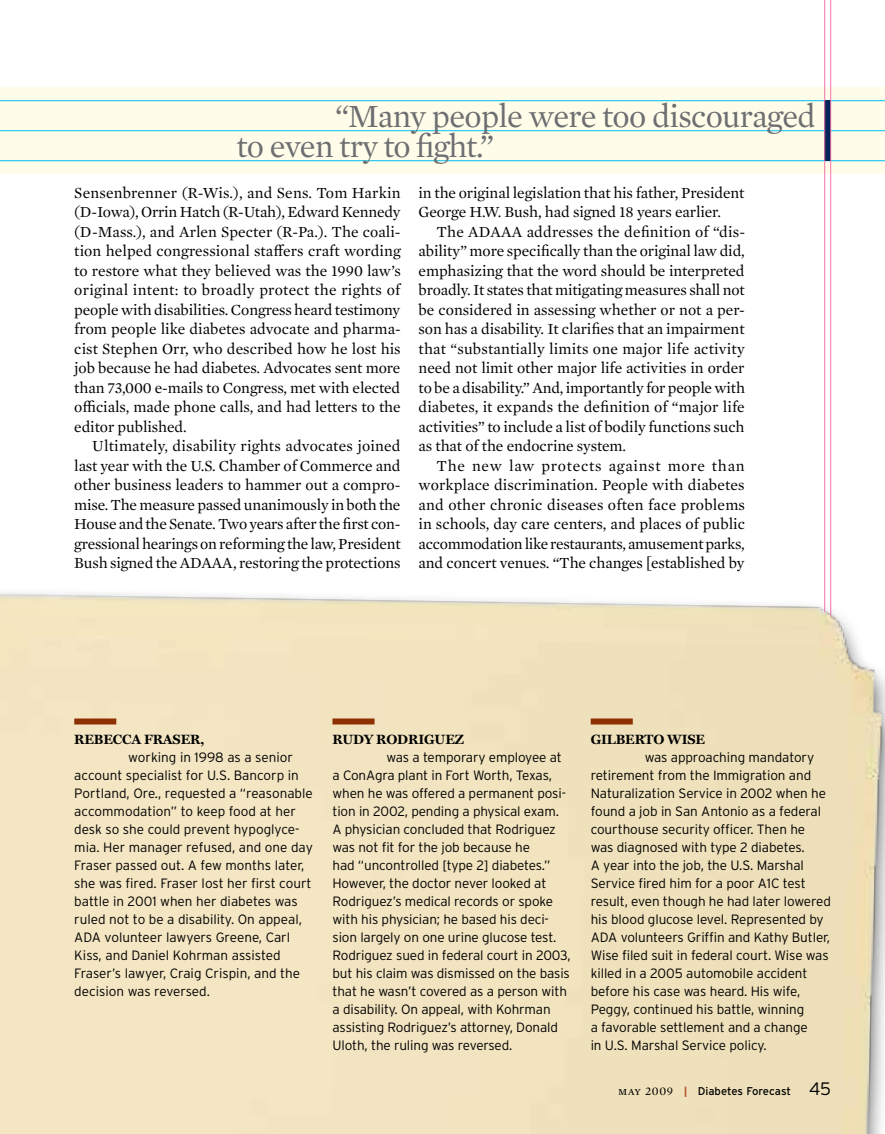
<style>
.page{position:relative;width:885px;height:1134px;background:#fff}
.page>*{position:absolute;margin:0;border:0;box-sizing:border-box;transform-origin:0 0}
.t1{font:33px/30px "Mercury Text G1";letter-spacing:-.02em;color:#6d6e71}
.t2{font:15.75px/19.5px "Mercury Text G1";letter-spacing:-.005em;color:#000;text-align:justify}
.t3{font:300 13.5px/18px "Interstate";letter-spacing:-.01em;color:#000}
.t4{font:700 13.5px "Miller Text";letter-spacing:-.01em;color:#000}
.t5{font:11.25px "Interstate";letter-spacing:-.005em;color:#000}
.s1{font-family:"Mercury Text G1";font-size:12px}
.s2{font-weight:700;font-size:10.5px;color:#b34221}
.s3{font-weight:300;font-size:18px}
</style>
<div class="page">
<div style="left:0;top:87px;width:884px;height:87px;background:#fffde9"></div>
<hr style="left:0;top:160px;width:884px;height:1px;background:#00c0f3">
<hr style="left:0;top:130px;width:884px;height:1px;background:#00c0f3">
<hr style="left:0;top:100px;width:884px;height:1px;background:#00c0f3">
<svg style="left:825px;top:100px;width:5px;height:61px"></svg>
<hr style="left:830px;top:0;width:1px;height:1056px;background:#f173ac">
<hr style="left:824px;top:0;width:1px;height:1056px;background:#f173ac">
<img style="left:0;top:484px;width:884px;height:650px">
<div style="left:590px;top:718px;width:42px;height:6px;background:#8d3103"></div>
<div style="left:332px;top:718px;width:42px;height:6px;background:#8d3103"></div>
<div style="left:74px;top:718px;width:42px;height:6px;background:#8d3103"></div>
<h1 class="t1" style="left:236px;top:99px;width:580px;text-indent:99px">“Many people were too discouraged to even try to fight.”</h1>
<p class="t2" style="left:74px;top:182px;width:328px">Sensenbrenner (R-Wis.), and Sens. Tom Harkin (D-Iowa), Orrin Hatch (R-Utah), Edward Kennedy (D-Mass.), and Arlen Specter (R-Pa.). The coali&shy;tion helped congressional staffers craft wording to restore what they believed was the 1990 law’s original intent: to broadly protect the rights of people with disabilities. Congress heard testimony from people like diabetes advocate and pharma&shy;cist Stephen Orr, who described how he lost his job because he had diabetes. Advocates sent more than 73,000 e-mails to Congress, met with elected officials, made phone calls, and had letters to the editor published.</p>
<p class="t2" style="left:74px;top:436px;width:328px;text-indent:18px">Ultimately, disability rights advocates joined last year with the U.S. Chamber of Commerce and other business leaders to hammer out a compro&shy;mise. The measure passed unanimously in both the House and the Senate. Two years after the first con&shy;gressional hearings on reforming the law, President Bush signed the ADAAA</p>
<p class="t2" style="left:233px;top:553px;width:169px">, restoring the protections</p>
<p class="t2" style="left:418px;top:182px;width:327px">in the original legislation that his father, President</p>
<p class="t2" style="left:418px;top:202px;width:304px">George H.W. Bush, had signed 18 years earlier.</p>
<p class="t2" style="left:436px;top:221px;width:66px">The ADAAA</p>
<p class="t2" style="left:418px;top:221px;width:328px;text-indent:108px">addresses the definition of “dis&shy;ability” more specifically than the original law did, emphasizing that the word should be interpreted broadly. It states that mitigating measures shall not be considered in assessing whether or not a per&shy;son has a disability. It clarifies that an impairment that “substantially limits one major life activity need not limit other major life activities in order to be a disability.” And, importantly for people with diabetes, it expands the definition of “major life activities” to include a list of bodily functions such as that of the endocrine system.</p>
<p class="t2" style="left:418px;top:455px;width:328px;text-indent:18px">The new law protects against more than workplace discrimination. People with diabetes and other chronic diseases often face problems in schools, day care centers, and places of public accommodation like restaurants, amusement parks, and concert venues. “The changes [established by</p>
<p class="t4" style="left:74px;top:731px;width:132px">REBECCA FRASER,</p>
<p class="t3" style="left:74px;top:748px;width:240px;text-indent:54px">working in 1998 as a senior account specialist for U.S. Bancorp in Portland, Ore., requested a “reasonable accommodation” to keep food at her desk so she could prevent hypoglyce&shy;mia. Her manager refused, and one day Fraser passed out. A few months later, she was fired. Fraser lost her first court battle in 2001 when her diabetes was ruled not to be a disability. On appeal, ADA volunteer lawyers Greene, Carl Kiss, and Daniel Kohrman assisted Fraser’s lawyer, Craig Crispin, and the decision was reversed.</p>
<p class="t4" style="left:332px;top:731px;width:133px">RUDY RODRIGUEZ</p>
<p class="t3" style="left:332px;top:748px;width:240px;text-indent:54px">was a temporary employee at a ConAgra plant in Fort Worth, Texas, when he was offered a permanent posi&shy;tion in 2002, pending a physical exam.<br>A physician concluded that Rodriguez was not fit for the job because he<br>had “uncontrolled [type 2] diabetes.” However, the doctor never looked at Rodriguez’s medical records or spoke with his physician; he based his deci&shy;sion largely on one urine glucose test.<br>Rodriguez sued in federal court in 2003, but his claim was dismissed on the basis that he wasn’t covered as a person with a disability. On appeal, with Kohrman assisting Rodriguez’s attorney, Donald Uloth, the ruling was reversed.</p>
<p class="t4" style="left:590px;top:731px;width:116px">GILBERTO WISE</p>
<p class="t3" style="left:590px;top:748px;width:242px;text-indent:54px">was approaching mandatory retirement from the Immigration and Naturalization Service in 2002 when he found a job in San Antonio as a federal courthouse security officer. Then he was diagnosed with type 2 diabetes.<br>A year into the job, the U.S. Marshal Service fired him for a poor A1C test result, even though he had later lowered his blood glucose level. Represented by ADA volunteers Griffin and Kathy Butler, Wise filed suit in federal court. Wise was killed in a 2005 automobile accident before his case was heard. H is wife, Peggy, continued his battle, winning<br>a favorable settlement and a change<br>in U.S. Marshal Service policy.</p>
<p class="t5" style="left:618px;top:1085px;width:214px"><span class="s1">may 2009</span> <span class="s2">|</span> Diabetes Forecast <span class="s3">45</span></p>
</div>
